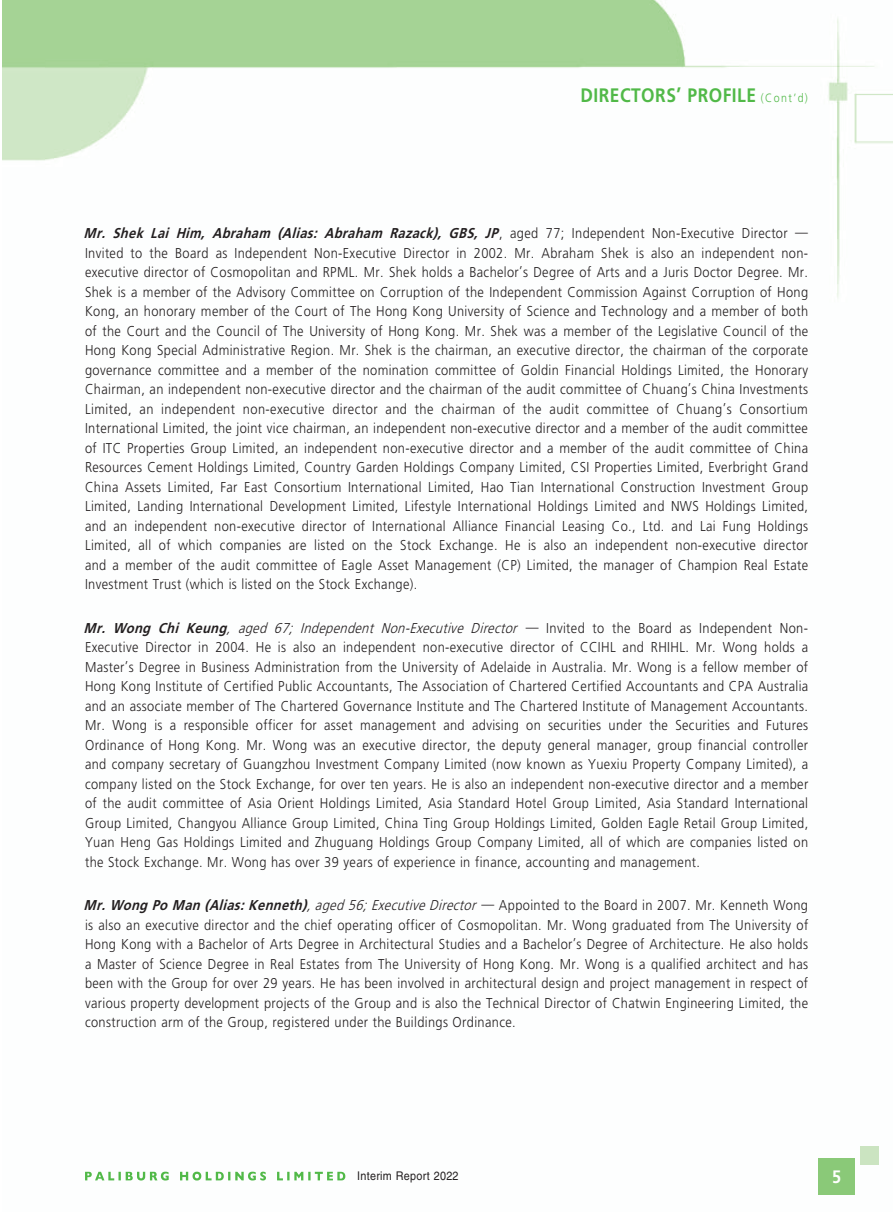
<style>
.page{position:relative;width:893px;height:1212px;background:#fff}
.page>*{position:absolute;margin:0;border:0;box-sizing:border-box;transform-origin:0 0}
.副主標題{font:700 19.5px "Frutiger LT Std";letter-spacing:.03em;color:#51b948;scale:.89 1}
._1__內文{font:700 18px "Frutiger LT Std";color:#fff;scale:.9 1}
._1__內文-2{font:300 14.25px/19.5px "Frutiger LT Std";letter-spacing:.03em;color:#231f20;text-align:justify;scale:.9 1}
.t1{font:12px "Helvetica LT Std";letter-spacing:.03em;color:#231f20;scale:.9 1}
.s1{font-weight:300;font-size:12px}
.s2{font-weight:700;font-style:italic}
.s3{font-style:italic}
</style>
<div class="page">
<img style="left:3px;top:0;width:890px;height:1181px">
<div style="left:860px;top:1146px;width:18px;height:18px;background:#cbe4c1"></div>
<div style="left:818px;top:1158px;width:37px;height:37px;background:#8ac978"></div>
<svg style="left:85px;top:1171px;width:260px;height:9px"></svg>
<p class="副主標題" style="left:580px;top:84px;width:257px">DIRECTORS’ PROFILE <span class="s1">(Cont’d)</span></p>
<p class="_1__內文-2" style="left:84px;top:224px;width:807px"><span class="s2">Mr. Shek Lai Him, Abraham (Alias: Abraham Razack), GBS, JP</span>, a g e d 7 7 ; I n d e p e n d e n t N o n - E x e c u t i v e D i r e c t o r — Invited to the Board as Independent Non-Executive Director in 2002. Mr. Abraham Shek is also an independent non&shy;executive director of Cosmopolitan and RPML. Mr. Shek holds a Bachelor’s Degree of Arts and a Juris Doctor Degree. Mr.<br>Shek is a member of the Advisory Committee on Corruption of the Independent Commission Against Corruption of Hong Kong, an honorary member of the Court of The Hong Kong University of Science and Technology and a member of both of the Court and the Council of The University of Hong Kong. Mr. Shek was a member of the Legislative Council of the Hong Kong Special Administrative Region. Mr. Shek is the chairman, an executive director, the chairman of the corporate governance committee and a member of the nomination committee of Goldin Financial Holdings Limited, the Honorary Chairman, an independent non-executive director and the chairman of the audit committee of Chuang’s China Investments Limited, an independent non-executive director and the chairman of the audit committee of Chuang’s Consortium International Limited, the joint vice chairman, an independent non-executive director and a member of the audit committee of ITC Properties Group Limited, an independent non-executive director and a member of the audit committee of China Resources Cement Holdings Limited, Country Garden Holdings Company Limited, CSI Properties Limited, Everbright Grand China Assets Limited, Far East Consortium International Limited, Hao Tian International Construction Investment Group Limited, Landing International Development Limited, Lifestyle International Holdings Limited and NWS Holdings Limited, and an independent non-executive director of International Alliance Financial Leasing Co., Ltd. and Lai Fung Holdings Limited, all of which companies are listed on the Stock Exchange. He is also an independent non-executive director and a member of the audit committee of Eagle Asset Management (CP) Limited, the manager of Champion Real Estate Investment Trust (which is listed on the Stock Exchange).</p>
<p class="_1__內文-2" style="left:84px;top:618px;width:807px"><span class="s2">Mr. Wong Chi Keung</span><span class="s3">, aged 67; Independent Non-Executive Director</span> — I n v i t e d t o t h e B o a r d a s I n d e p e n d e n t N o n - Executive Director in 2004. He is also an independent non-executive director of CCIHL and RHIHL. Mr. Wong holds a Master’s Degree in Business Administration from the University of Adelaide in Australia. Mr. Wong is a fellow member of Hong Kong Institute of Certified Public Accountants, The Association of Chartered Certified Accountants and CPA Australia and an associate member of The Chartered Governance Institute and The Chartered Institute of Management Accountants.<br>Mr. Wong is a responsible officer for asset management and advising on securities under the Securities and Futures Ordinance of Hong Kong. Mr. Wong was an executive director, the deputy general manager, group financial controller and company secretary of Guangzhou Investment Company Limited (now known as Yuexiu Property Company Limited), a company listed on the Stock Exchange, for over ten years. He is also an independent non-executive director and a member of the audit committee of Asia Orient Holdings Limited, Asia Standard Hotel Group Limited, Asia Standard International Group Limited, Changyou Alliance Group Limited, China Ting Group Holdings Limited, Golden Eagle Retail Group Limited, Yuan Heng Gas Holdings Limited and Zhuguang Holdings Group Company Limited, all of which are companies listed on the Stock Exchange. Mr. Wong has over 39 years of experience in finance, accounting and management.</p>
<p class="_1__內文-2" style="left:84px;top:896px;width:807px"><span class="s2">Mr.Wong Po Man (Alias:Kenneth)</span><span class="s3">, aged56;ExecutiveDirector</span> — A p p o i n t e d t o t h e B o a r d i n 2 0 0 7 . M r . K e n n e t h W o n g is also an executive director and the chief operating officer of Cosmopolitan. Mr. Wong graduated from The University of Hong Kong with a Bachelor of Arts Degree in Architectural Studies and a Bachelor’s Degree of Architecture. He also holds a Master of Science Degree in Real Estates from The University of Hong Kong. Mr. Wong is a qualified architect and has been with the Group for over 29 years. He has been involved in architectural design and project management in respect of various property development projects of the Group and is also the Technical Director of Chatwin Engineering Limited, the construction arm of the Group, registered under the Buildings Ordinance.</p>
<p class="t1" style="left:357px;top:1169px;width:114px">Interim Report 2022</p>
<p class="_1__內文" style="left:832px;top:1165px;width:12px">5</p>
</div>
